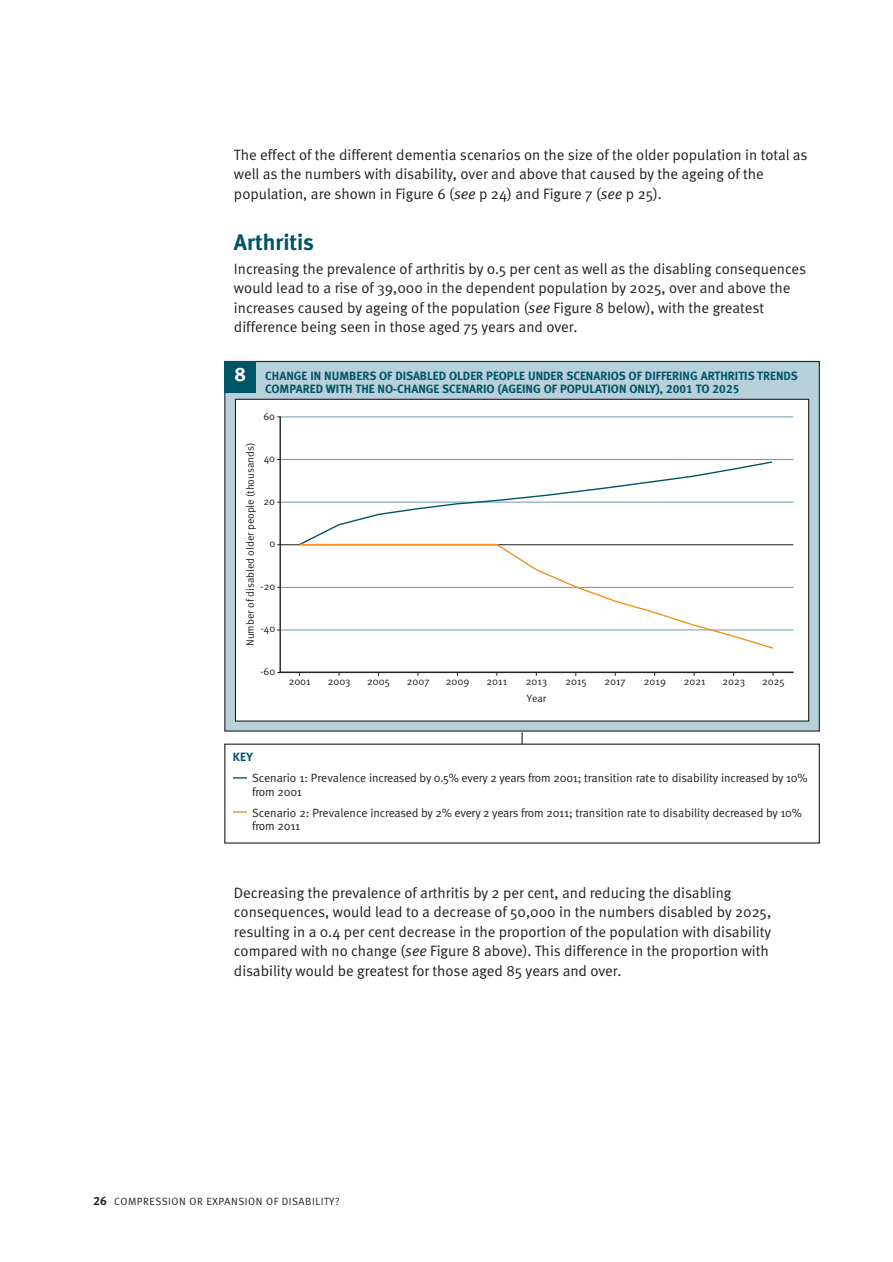
<style>
.page{position:relative;width:893px;height:1262px;background:#fff}
.page>*{position:absolute;margin:0;border:0;box-sizing:border-box;transform-origin:0 0}
.t1{font:700 22.5px "Meta";color:#005467}
.t2{font:19.5px "Meta Bold LF";color:#fff}
.t3{font:15px/19.5px "Meta Normal";color:#231f20}
.t4{font:12px/13.5px "Meta Normal";letter-spacing:-.015em;color:#231f20}
.t5{font:12px/13.5px "Meta Bold LF";color:#005467}
.t6{font:700 12px "Meta";color:#005467}
.t7{font:10.5px "Meta Normal";color:#231f20}
.t8{font:10.5px "Meta Normal LF";letter-spacing:.055em;color:#231f20}
.s1{font-style:italic}
.s2{font-family:"Meta Bold LF";font-size:12px}
</style>
<div class="page">
<div style="left:225px;top:361px;width:594px;height:370px;background:#b8d0da"></div>
<div style="left:224px;top:361px;width:32px;height:31px;background:#005467"></div>
<div style="left:235px;top:399px;width:573px;height:322px;background:#fff"></div>
<svg style="left:279px;top:416px;width:515px;height:257px"></svg>
<svg style="left:298px;top:460px;width:475px;height:83px"></svg>
<svg style="left:298px;top:543px;width:476px;height:107px"></svg>
<svg style="left:521px;top:732px;width:1px;height:12px"></svg>
<svg style="left:234px;top:777px;width:12px;height:1px"></svg>
<svg style="left:234px;top:811px;width:12px;height:1px"></svg>
<p class="t3" style="left:234px;top:146px;width:575px">The effect of the different dementia scenarios on the size of the older population in total as well as the numbers with disability, over and above that caused by the ageing of the population, are shown in Figure 6 (<span class="s1">see</span> p 24) and Figure 7 (<span class="s1">see</span> p 25).</p>
<h1 class="t1" style="left:234px;top:233px;width:82px">Arthritis</h1>
<p class="t3" style="left:234px;top:260px;width:574px">Increasing the prevalence of arthritis by 0.5 per cent as well as the disabling consequences would lead to a rise of 39,000 in the dependent population by 2025, over and above the increases caused by ageing of the population (<span class="s1">see</span> Figure 8 below), with the greatest difference being seen in those aged 75 years and over.</p>
<h2 class="t2" style="left:235px;top:367px;width:12px">8</h2>
<p class="t5" style="left:265px;top:369px;width:534px">CHANGE IN NUMBERS OF DISABLED OLDER PEOPLE UNDER SCENARIOS OF DIFFERING ARTHRITIS TRENDS<br>COMPARED WITH THE NO-CHANGE SCENARIO (AGEING OF POPULATION ONLY), 2001 TO 2025</p>
<p class="t7" style="left:263px;top:412px;width:13px">60</p>
<p class="t7" style="left:264px;top:454px;width:13px">40</p>
<p class="t7" style="left:263px;top:497px;width:13px">20</p>
<p class="t7" style="left:269px;top:539px;width:7px">0</p>
<p class="t7" style="left:260px;top:582px;width:16px">-20</p>
<p class="t7" style="left:261px;top:624px;width:16px">-40</p>
<p class="t7" style="left:260px;top:667px;width:16px">-60</p>
<p class="t7" style="left:246px;top:646px;width:204px;rotate:-90deg">Number of disabled older people (thousands)</p>
<p class="t7" style="left:289px;top:677px;width:24px">2001</p>
<p class="t7" style="left:327px;top:677px;width:25px">2003</p>
<p class="t7" style="left:367px;top:677px;width:24px">2005</p>
<p class="t7" style="left:407px;top:677px;width:24px">2007</p>
<p class="t7" style="left:445px;top:677px;width:25px">2009</p>
<p class="t7" style="left:486px;top:677px;width:22px">2011</p>
<p class="t7" style="left:525px;top:677px;width:23px">2013</p>
<p class="t7" style="left:565px;top:677px;width:23px">2015</p>
<p class="t7" style="left:604px;top:677px;width:23px">2017</p>
<p class="t7" style="left:644px;top:677px;width:24px">2019</p>
<p class="t7" style="left:683px;top:677px;width:23px">2021</p>
<p class="t7" style="left:722px;top:677px;width:24px">2023</p>
<p class="t7" style="left:762px;top:677px;width:24px">2025</p>
<p class="t7" style="left:526px;top:694px;width:21px">Year</p>
<p class="t6" style="left:233px;top:752px;width:22px">KEY</p>
<p class="t4" style="left:252px;top:772px;width:557px">Scenario 1: Prevalence increased by 0.5% every 2 years from 2001; transition rate to disability increased by 10% from 2001</p>
<p class="t4" style="left:252px;top:806px;width:551px">Scenario 2: Prevalence increased by 2% every 2 years from 2011; transition rate to disability decreased by 10% from 2011</p>
<p class="t3" style="left:234px;top:884px;width:538px">Decreasing the prevalence of arthritis by 2 per cent, and reducing the disabling consequences, would lead to a decrease of 50,000 in the numbers disabled by 2025, resulting in a 0.4 per cent decrease in the proportion of the population with disability compared with no change (<span class="s1">see</span> Figure 8 above). This difference in the proportion with disability would be greatest for those aged 85 years and over.</p>
<p class="t8" style="left:94px;top:1197px;width:247px"><span class="s2">26</span> COMPRESSION OR EXPANSION OF DISABILITY?</p>
</div>
